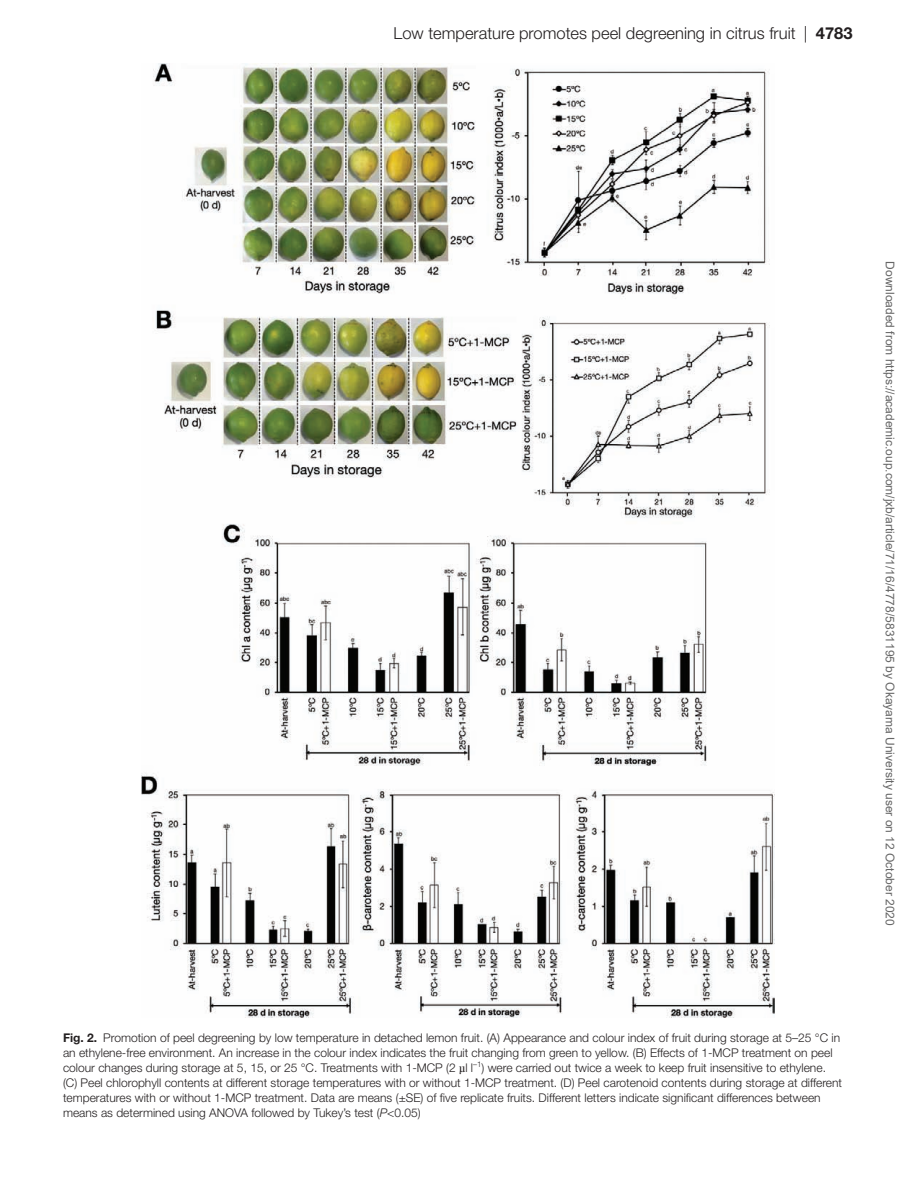
<style>
.page{position:relative;width:919px;height:1187px;background:#fff}
.page>*{position:absolute;margin:0;border:0;box-sizing:border-box;transform-origin:0 0}
.t1{font:300 16.5px "Helvetica Neue LT Std";color:#231f20}
.t2{font:300 12px/15px "Helvetica Neue LT Std";color:#231f20}
.t3{font:12px "Arial";color:#666}
.s1{font-weight:700}
.s2{font-family:"Gandhari Unicode";font-weight:400}
.s3{font-style:italic}
</style>
<div class="page">
<img style="left:141px;top:63px;width:633px;height:954px">
<h1 class="t1" style="left:393px;top:23px;width:460px">Low temperature promotes peel degreening in citrus fruit | <span class="s1">4783</span></h1>
<p class="t3" style="left:894px;top:261px;width:665px;rotate:90deg">Downloaded from https://academic.oup.com/jxb/article/71/16/4778/5831195 by Okayama University user on 12 October 2020</p>
<p class="t2" style="left:63px;top:1029px;width:780px"><span class="s1">Fig. 2.</span> Promotion of peel degreening by low temperature in detached lemon fruit. (A) Appearance and colour index of fruit during storage at 5–25 °C in an ethylene-free environment. An increase in the colour index indicates the fruit changing from green to yellow. (B) Effects of 1-MCP treatment on peel colour changes during storage at 5, 15, or 25 °C. Treatments with 1-MCP (2 <span class="s2">µ</span>l l<sup>–1</sup>) were carried out twice a week to keep fruit insensitive to ethylene. (C) Peel chlorophyll contents at different storage temperatures with or without 1-MCP treatment. (D) Peel carotenoid contents during storage at different temperatures with or without 1-MCP treatment. Data are means (±SE) of five replicate fruits. Different letters indicate significant differences between means as determined using ANOVA followed by Tukey’s test (<span class="s3">P</span>&lt;0.05)</p>
</div>
